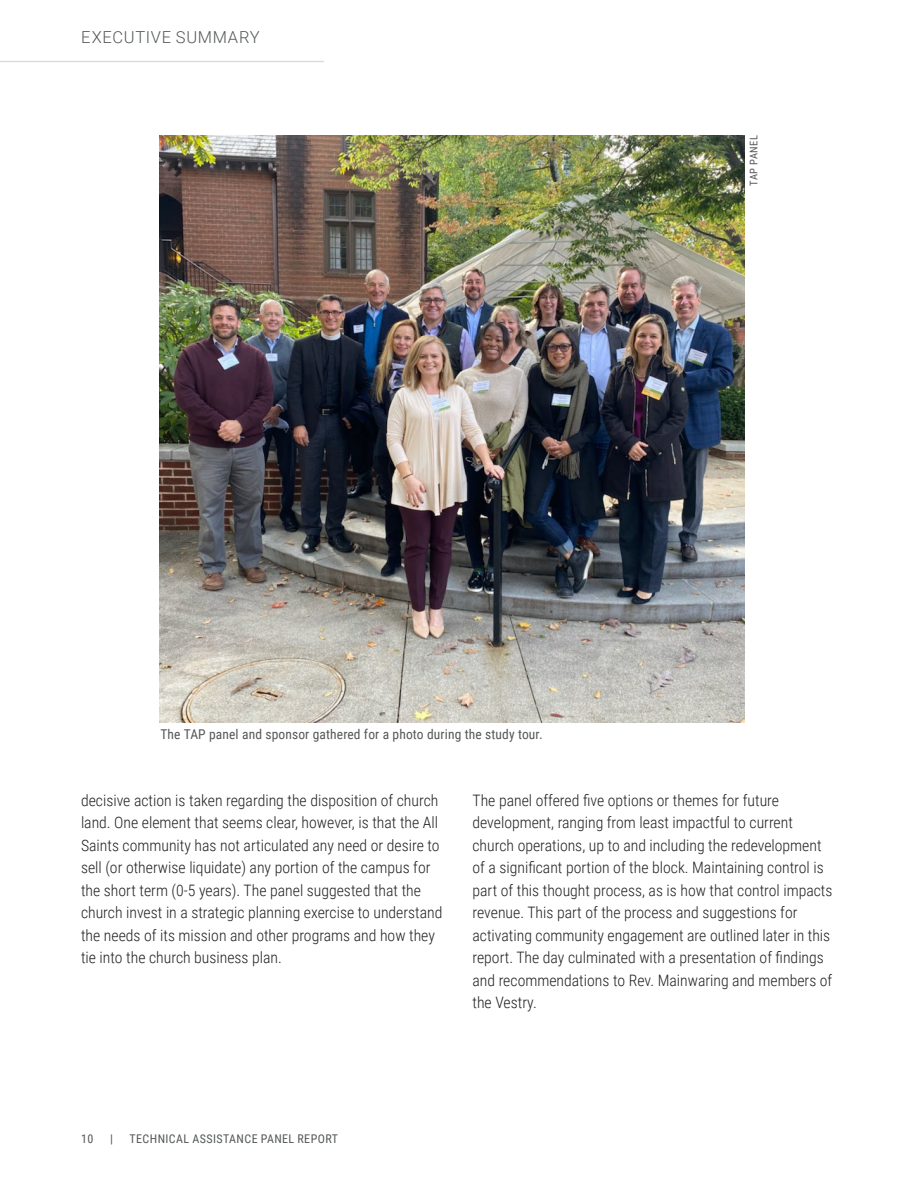
<style>
.page{position:relative;width:918px;height:1188px;background:#fff}
.page>*{position:absolute;margin:0;border:0;box-sizing:border-box;transform-origin:0 0}
.Section_Heading{font:300 16.5px "Roboto";letter-spacing:.045em;color:#545758}
.BODY_TXT{font:300 15.75px/22.5px "Roboto Condensed";color:#231f20}
.t1{font:13.5px "Roboto Condensed";letter-spacing:.01em;color:#545758}
.t2{font:12px "Roboto Condensed";letter-spacing:.035em;color:#545758}
.t3{font:10.5px "Roboto Condensed";letter-spacing:.045em;color:#545758}
</style>
<div class="page">
<hr style="left:0;top:61px;width:324px;height:1px;background:#dddcdd">
<img style="left:160px;top:135px;width:585px;height:588px">
<p class="Section_Heading" style="left:81px;top:26px;width:180px">EXECUTIVE SUMMARY</p>
<p class="t3" style="left:746px;top:186px;width:52px;rotate:-90deg">TAP PANEL</p>
<p class="t1" style="left:160px;top:725px;width:384px">The TAP panel and sponsor gathered for a photo during the study tour.</p>
<p class="BODY_TXT" style="left:81px;top:788px;width:363px">decisive action is taken regarding the disposition of church land. One element that seems clear, however, is that the All Saints community has not articulated any need or desire to sell (or otherwise liquidate) any portion of the campus for the short term (0-5 years). The panel suggested that the church invest in a strategic planning exercise to understand the needs of its mission and other programs and how they tie into the church business plan.</p>
<p class="BODY_TXT" style="left:472px;top:788px;width:362px">The panel offered five options or themes for future development, ranging from least impactful to current church operations, up to and including the redevelopment of a significant portion of the block. Maintaining control is part of this thought process, as is how that control impacts revenue. This part of the process and suggestions for activating community engagement are outlined later in this report. The day culminated with a presentation of findings and recommendations to Rev. Mainwaring and members of the Vestry.</p>
<p class="t2" style="left:81px;top:1130px;width:14px">10</p>
<p class="t2" style="left:110px;top:1130px;width:4px">|</p>
<p class="t2" style="left:130px;top:1130px;width:210px">TECHNICAL ASSISTANCE PANEL REPORT</p>
</div>
